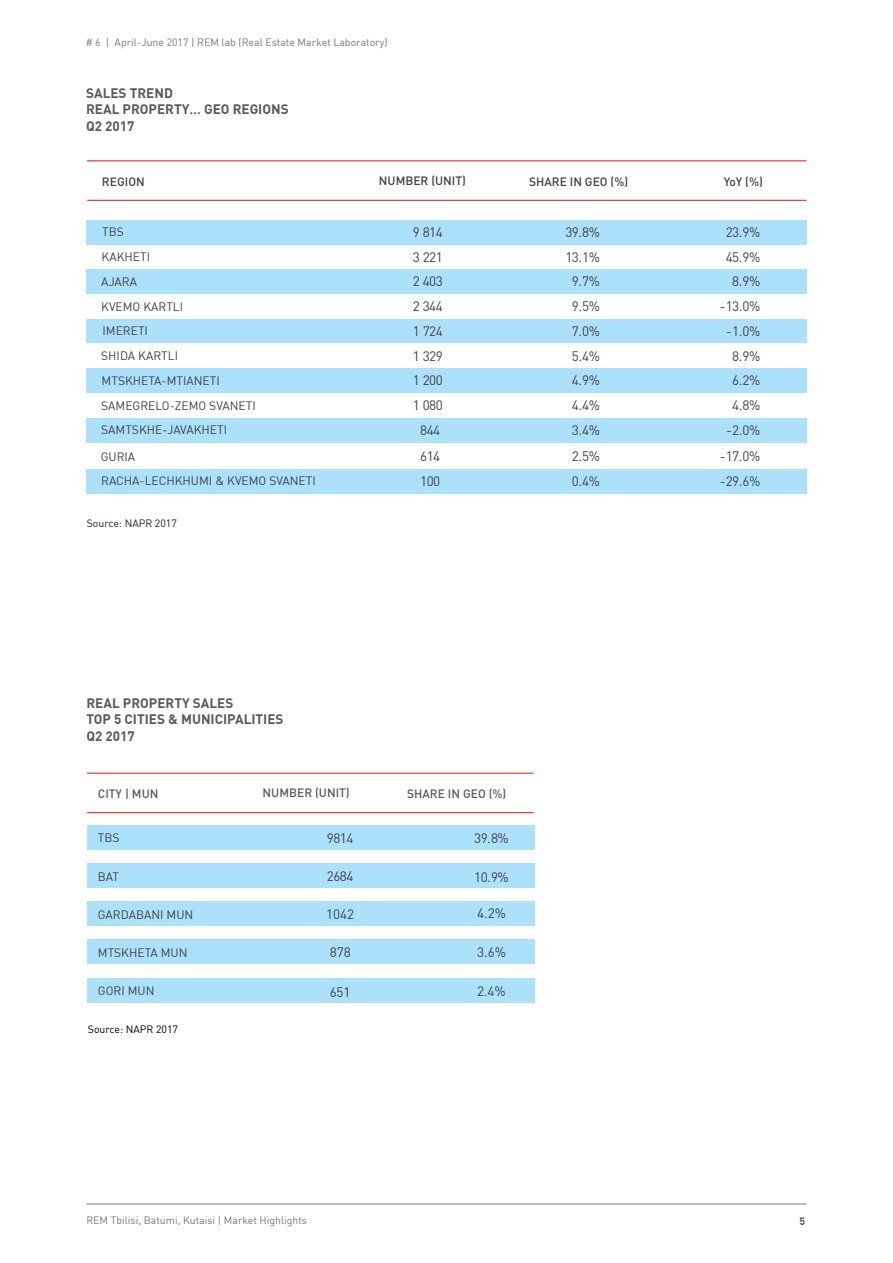
<style>
.page{position:relative;width:893px;height:1263px;background:#fff}
.page>*{position:absolute;margin:0;border:0;box-sizing:border-box;transform-origin:0 0}
.t1{font:13.5px/24.8px "TBC Din Mtavruli";letter-spacing:-.04em;color:#414142;text-align:center}
.t2{font:700 13.5px/16.5px "TBC Din Mtavruli";color:#595a5c}
.t3{font:12px/24.8px "TBC Din Mtavruli";color:#414142}
.t4{font:500 12px "TBC Din Mtavruli";color:#414142}
.t5{font:500 12px "TBC Din Mtavruli";color:#595a5c}
.t6{font:10.5px "TBC Din Mtavruli";color:#76777d}
.t7{font:10.5px "TBC Din Mtavruli";color:#76777c}
.t8{font:10.5px "TBC Din Mtavruli";color:#010103}
.t9{font:10.5px "TBC Din Mtavruli";color:#231f20}
.t10{font:700 10.5px "TBC Din Mtavruli";color:#595a5c}
</style>
<div class="page">
<div style="left:86px;top:220px;width:720px;height:24px;background:#abe1fa"></div>
<div style="left:86px;top:269px;width:720px;height:24px;background:#abe1fa"></div>
<div style="left:86px;top:319px;width:720px;height:24px;background:#abe1fa"></div>
<div style="left:86px;top:368px;width:720px;height:25px;background:#abe1fa"></div>
<div style="left:86px;top:418px;width:720px;height:25px;background:#abe1fa"></div>
<div style="left:86px;top:469px;width:720px;height:25px;background:#abe1fa"></div>
<hr style="left:86px;top:1203px;width:720px;height:1px;background:#939598">
<hr style="left:87px;top:160px;width:719px;height:1px;background:#ed1d24">
<hr style="left:87px;top:200px;width:719px;height:1px;background:#ed1d24">
<div style="left:87px;top:825px;width:447px;height:24px;background:#abe1fa"></div>
<div style="left:87px;top:863px;width:447px;height:25px;background:#abe1fa"></div>
<div style="left:87px;top:901px;width:447px;height:25px;background:#abe1fa"></div>
<div style="left:87px;top:939px;width:447px;height:25px;background:#abe1fa"></div>
<div style="left:87px;top:978px;width:447px;height:24px;background:#abe1fa"></div>
<hr style="left:87px;top:773px;width:446px;height:1px;background:#ed1d24">
<hr style="left:87px;top:812px;width:447px;height:1px;background:#ed1d24">
<p class="t6" style="left:86px;top:36px;width:303px"># 6 | April-June 2017 | REM lab (Real Estate Market Laboratory)</p>
<p class="t2" style="left:86px;top:84px;width:204px">SALES TREND<br>REAL PROPERTY… GEO REGIONS<br>Q2 2017</p>
<p class="t4" style="left:102px;top:174px;width:44px">REGION</p>
<p class="t3" style="left:102px;top:219px;width:23px">TBS</p>
<p class="t3" style="left:101px;top:244px;width:50px">KAKHETI<br>AJARA</p>
<p class="t3" style="left:101px;top:294px;width:83px">KVEMO KARTLI</p>
<p class="t3" style="left:103px;top:318px;width:47px">IMERETI</p>
<p class="t3" style="left:101px;top:343px;width:78px">SHIDA KARTLI</p>
<p class="t3" style="left:101px;top:368px;width:156px">MTSKHETA-MTIANETI<br>SAMEGRELO-ZEMO SVANETI<br>SAMTSKHE-JAVAKHETI</p>
<p class="t3" style="left:101px;top:444px;width:217px">GURIA<br>RACHA-LECHKHUMI &amp; KVEMO SVANETI</p>
<p class="t9" style="left:87px;top:516px;width:92px">Source: NAPR 2017</p>
<p class="t4" style="left:379px;top:173px;width:89px">NUMBER (UNIT)</p>
<p class="t4" style="left:529px;top:174px;width:101px">SHARE IN GEO (%)</p>
<p class="t4" style="left:724px;top:174px;width:41px">YoY (%)</p>
<p class="t1" style="left:413px;top:219px;width:31px">9 814<br>3 221<br>2 403<br>2 344<br>1 724<br>1 329<br>1 200<br>1 080<br>844</p>
<p class="t1" style="left:420px;top:444px;width:22px;text-align:left">614<br>100</p>
<p class="t1" style="left:565px;top:220px;width:36px">39.8%</p>
<p class="t1" style="left:726px;top:220px;width:36px">23.9%</p>
<p class="t1" style="left:565px;top:244px;width:36px">13.1%</p>
<p class="t1" style="left:726px;top:244px;width:36px">45.9%</p>
<p class="t1" style="left:572px;top:269px;width:30px">9.7%</p>
<p class="t1" style="left:732px;top:269px;width:30px">8.9%</p>
<p class="t1" style="left:572px;top:294px;width:30px">9.5%</p>
<p class="t1" style="left:720px;top:294px;width:42px">-13.0%</p>
<p class="t1" style="left:572px;top:318px;width:30px">7.0%</p>
<p class="t1" style="left:726px;top:318px;width:36px">-1.0%</p>
<p class="t1" style="left:572px;top:343px;width:30px">5.4%</p>
<p class="t1" style="left:732px;top:343px;width:30px">8.9%</p>
<p class="t1" style="left:572px;top:368px;width:30px">4.9%</p>
<p class="t1" style="left:732px;top:368px;width:30px">6.2%</p>
<p class="t1" style="left:572px;top:393px;width:30px">4.4%</p>
<p class="t1" style="left:732px;top:393px;width:30px">4.8%</p>
<p class="t1" style="left:572px;top:417px;width:30px">3.4%</p>
<p class="t1" style="left:726px;top:417px;width:36px">-2.0%</p>
<p class="t1" style="left:572px;top:444px;width:30px">2.5%</p>
<p class="t1" style="left:720px;top:444px;width:42px">-17.0%</p>
<p class="t1" style="left:572px;top:468px;width:30px">0.4%</p>
<p class="t1" style="left:720px;top:468px;width:42px">-29.6%</p>
<p class="t2" style="left:86px;top:694px;width:199px">REAL PROPERTY SALES<br>TOP 5 CITIES &amp; MUNICIPALITIES<br>Q2 2017</p>
<p class="t5" style="left:98px;top:786px;width:62px">CITY | MUN</p>
<p class="t5" style="left:263px;top:785px;width:89px">NUMBER (UNIT)</p>
<p class="t5" style="left:407px;top:786px;width:101px">SHARE IN GEO (%)</p>
<p class="t3" style="left:98px;top:825px;width:23px">TBS</p>
<p class="t1" style="left:327px;top:825px;width:28px">9814</p>
<p class="t1" style="left:474px;top:826px;width:36px">39.8%</p>
<p class="t3" style="left:98px;top:864px;width:23px">BAT</p>
<p class="t1" style="left:327px;top:864px;width:28px">2684</p>
<p class="t1" style="left:474px;top:864px;width:36px">10.9%</p>
<p class="t3" style="left:98px;top:902px;width:97px">GARDABANI MUN</p>
<p class="t3" style="left:98px;top:940px;width:91px">MTSKHETA MUN</p>
<p class="t3" style="left:98px;top:978px;width:58px">GORI MUN</p>
<p class="t1" style="left:330px;top:979px;width:22px">651</p>
<p class="t1" style="left:477px;top:978px;width:30px">2.4%</p>
<p class="t1" style="left:477px;top:900px;width:30px">4.2%</p>
<p class="t1" style="left:477px;top:940px;width:30px">3.6%</p>
<p class="t1" style="left:326px;top:901px;width:30px">1042</p>
<p class="t1" style="left:330px;top:940px;width:23px">878</p>
<p class="t8" style="left:88px;top:1023px;width:92px">Source: NAPR 2017</p>
<p class="t7" style="left:86px;top:1214px;width:222px">REM Tbilisi, Batumi, Kutaisi | Market Highlights</p>
<p class="t10" style="left:799px;top:1214px;width:7px">5</p>
</div>
